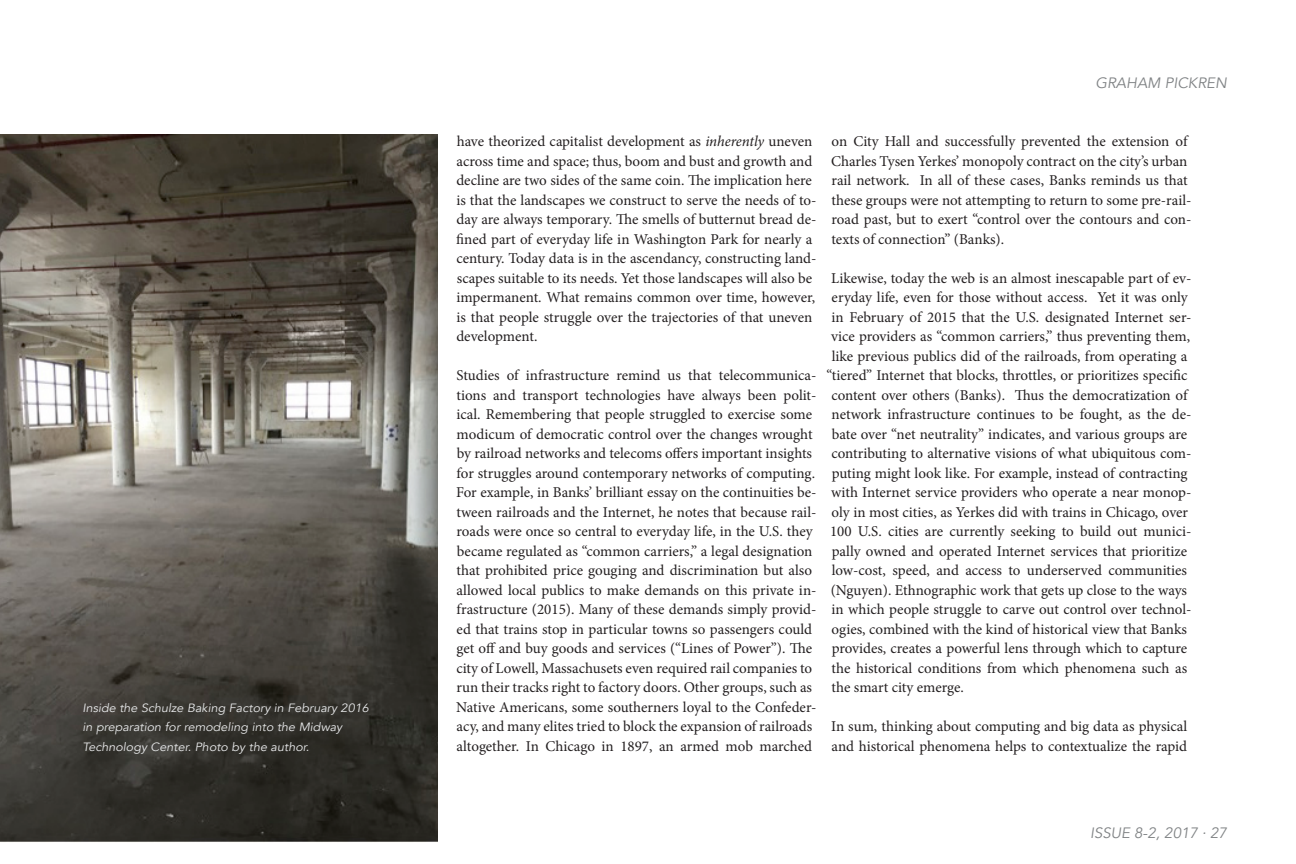
<style>
.page{position:relative;width:1296px;height:864px;background:#fff}
.page>*{position:absolute;margin:0;border:0;box-sizing:border-box;transform-origin:0 0}
.BT-body{font:15px/19.5px "Minion Pro";color:#231f20}
.t1{font:italic 15px "Avenir";color:#808385}
.CA-caption{font:italic 12px/19.5px "Avenir";color:#e7e8e9;scale:1.05 1}
.s1{font-style:italic}
</style>
<div class="page">
<img style="left:0;top:134px;width:438px;height:708px">
<p class="CA-caption" style="left:82px;top:698px;width:274px">Inside the Schulze Baking Factory in February 2016 in preparation for remodeling into the Midway<br>Technology Center. Photo by the author.</p>
<p class="t1" style="left:1095px;top:74px;width:133px">GRAHAM PICKREN</p>
<p class="BT-body" style="left:456px;top:132px;width:362px">have theorized capitalist development as <span class="s1">inherently</span> uneven across time and space; thus, boom and bust and growth and decline are two sides of the same coin. The implication here is that the landscapes we construct to serve the needs of to&shy;day are always temporary. The smells of butternut bread de&shy;fined part of everyday life in Washington Park for nearly a century. Today data is in the ascendancy, constructing land&shy;scapes suitable to its needs. Yet those landscapes will also be impermanent. What remains common over time, however, is that people struggle over the trajectories of that uneven development.</p>
<p class="BT-body" style="left:456px;top:366px;width:362px">Studies of infrastructure remind us that telecommunica&shy;tions and transport technologies have always been polit&shy;ical. Remembering that people struggled to exercise some modicum of democratic control over the changes wrought by railroad networks and telecoms offers important insights for struggles around contemporary networks of computing.<br>For example, in Banks’ brilliant essay on the continuities be&shy;tween railroads and the Internet, he notes that because rail&shy;roads were once so central to everyday life, in the U.S. they became regulated as “common carriers,” a legal designation that prohibited price gouging and discrimination but also allowed local publics to make demands on this private in&shy;frastructure (2015). Many of these demands simply provid&shy;ed that trains stop in particular towns so passengers could get off and buy goods and services (“Lines of Power”). The city of Lowell, Massachusets even required rail companies to run their tracks right to factory doors. Other groups, such as Native Americans, some southerners loyal to the Confeder&shy;acy, and many elites tried to block the expansion of railroads altogether. In Chicago in 1897, an armed mob marched</p>
<p class="BT-body" style="left:831px;top:132px;width:362px">on City Hall and successfully prevented the extension of Charles Tysen Yerkes’ monopoly contract on the city’s urban rail network. In all of these cases, Banks reminds us that these groups were not attempting to return to some pre-rail&shy;road past, but to exert “control over the contours and con&shy;texts of connection” (Banks).</p>
<p class="BT-body" style="left:831px;top:268px;width:362px">Likewise, today the web is an almost inescapable part of ev-</p>
<p class="BT-body" style="left:832px;top:288px;width:358px">eryday life, even for those without access. Yet it was only</p>
<p class="BT-body" style="left:831px;top:307px;width:362px">in February of 2015 that the U.S. designated Internet ser-</p>
<p class="BT-body" style="left:831px;top:327px;width:361px">vice providers as “common carriers,” thus preventing them,</p>
<p class="BT-body" style="left:832px;top:346px;width:357px">like previous publics did of the railroads, from operating a</p>
<p class="BT-body" style="left:826px;top:366px;width:363px">“tiered” Internet that blocks, throttles, or prioritizes specific</p>
<p class="BT-body" style="left:831px;top:385px;width:358px">content over others (Banks). Thus the democratization of</p>
<p class="BT-body" style="left:832px;top:405px;width:362px">network infrastructure continues to be fought, as the de-</p>
<p class="BT-body" style="left:832px;top:424px;width:357px">bate over “net neutrality” indicates, and various groups are</p>
<p class="BT-body" style="left:831px;top:444px;width:362px">contributing to alternative visions of what ubiquitous com-</p>
<p class="BT-body" style="left:832px;top:463px;width:357px">puting might look like. For example, instead of contracting</p>
<p class="BT-body" style="left:831px;top:483px;width:362px">with Internet service providers who operate a near monop-</p>
<p class="BT-body" style="left:832px;top:502px;width:358px">oly in most cities, as Yerkes did with trains in Chicago, over</p>
<p class="BT-body" style="left:830px;top:522px;width:363px">100 U.S. cities are currently seeking to build out munici-</p>
<p class="BT-body" style="left:832px;top:541px;width:357px">pally owned and operated Internet services that prioritize</p>
<p class="BT-body" style="left:832px;top:561px;width:357px">low-cost, speed, and access to underserved communities</p>
<p class="BT-body" style="left:831px;top:580px;width:358px">(Nguyen). Ethnographic work that gets up close to the ways</p>
<p class="BT-body" style="left:831px;top:600px;width:362px">in which people struggle to carve out control over technol-</p>
<p class="BT-body" style="left:832px;top:619px;width:357px">ogies, combined with the kind of historical view that Banks</p>
<p class="BT-body" style="left:832px;top:639px;width:357px">provides, creates a powerful lens through which to capture</p>
<p class="BT-body" style="left:832px;top:658px;width:357px">the historical conditions from which phenomena such as</p>
<p class="BT-body" style="left:832px;top:678px;width:134px">the smart city emerge.</p>
<p class="BT-body" style="left:831px;top:717px;width:358px">In sum, thinking about computing and big data as physical and historical phenomena helps to contextualize the rapid</p>
<p class="t1" style="left:1090px;top:824px;width:138px">ISSUE 8-2, 2017 ∙ 27</p>
</div>
